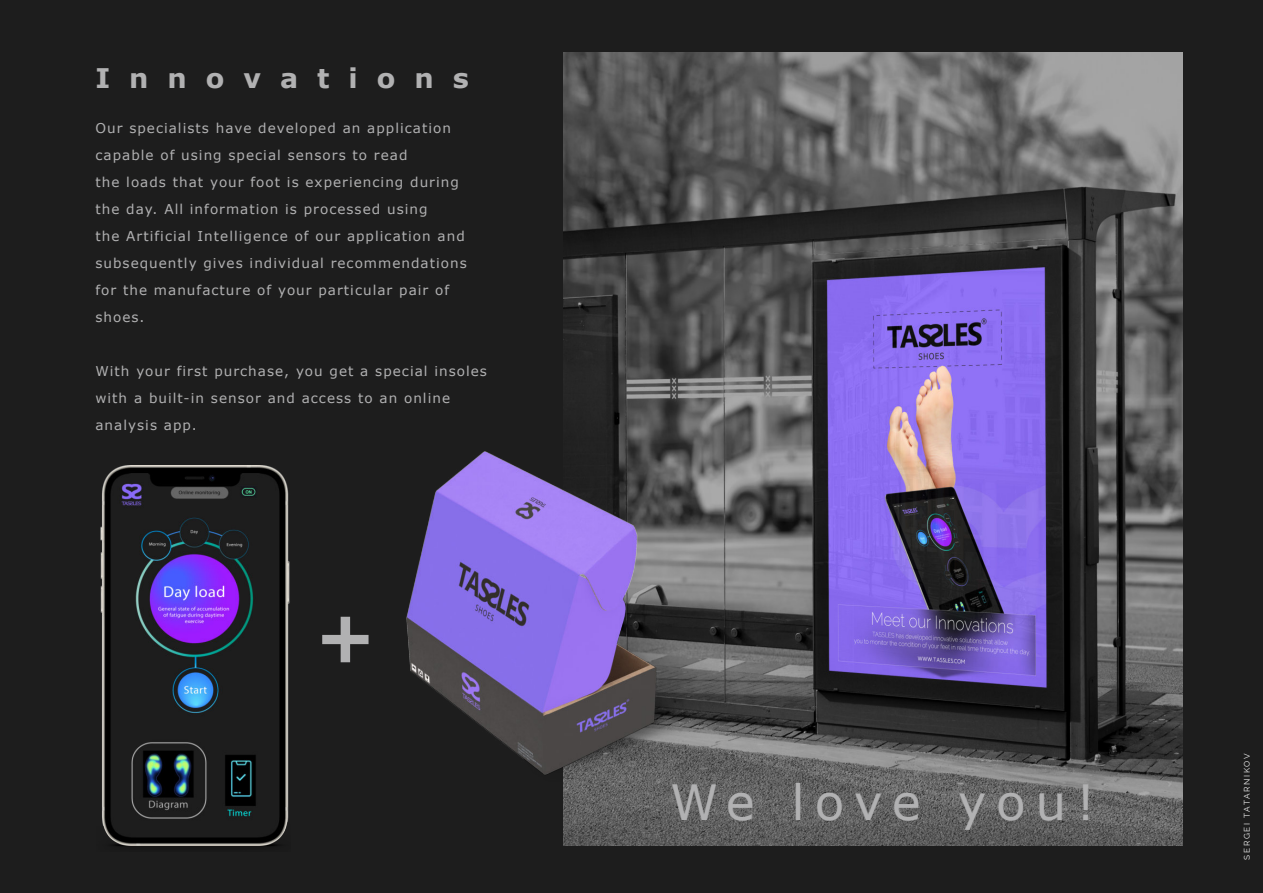
<style>
.page{position:relative;width:1263px;height:893px;background:#1d1d1d}
.page>*{position:absolute;margin:0;border:0;box-sizing:border-box;transform-origin:0 0}
.t1{font:700 70.5px "Verdana";color:#b1b1b2}
.t2{font:48.6px "Verdana";letter-spacing:.19em;color:#b1b1b2}
.t3{font:700 27px "Verdana";letter-spacing:.7em;color:#b1b1b2}
.t4{font:13.5px/27px "Verdana";letter-spacing:.075em;color:#b1b1b2}
.t5{font:100 8.25px "Raleway";letter-spacing:.2em;color:#f2f2f2}
</style>
<div class="page">
<img style="left:563px;top:52px;width:620px;height:794px">
<img style="left:100px;top:466px;width:188px;height:381px">
<img style="left:222px;top:399px;width:631px;height:421px">
<h3 class="t3" style="left:95px;top:67px;width:375px">Innovations</h3>
<p class="t4" style="left:95px;top:116px;width:373px">Our specialists have developed an application capable of using special sensors to read<br>the loads that your foot is experiencing during the day. All information is processed using<br>the Artificial Intelligence of our application and subsequently gives individual recommendations for the manufacture of your particular pair of shoes.</p>
<p class="t4" style="left:95px;top:359px;width:393px">With your first purchase, you get a special insoles with a built-in sensor and access to an online analysis app.</p>
<h1 class="t1" style="left:315px;top:608px;width:63px">+</h1>
<h2 class="t2" style="left:670px;top:783px;width:427px">We love you!</h2>
<p class="t5" style="left:1242px;top:860px;width:108px;rotate:-90deg">SERGEI TATARNIKOV</p>
</div>
